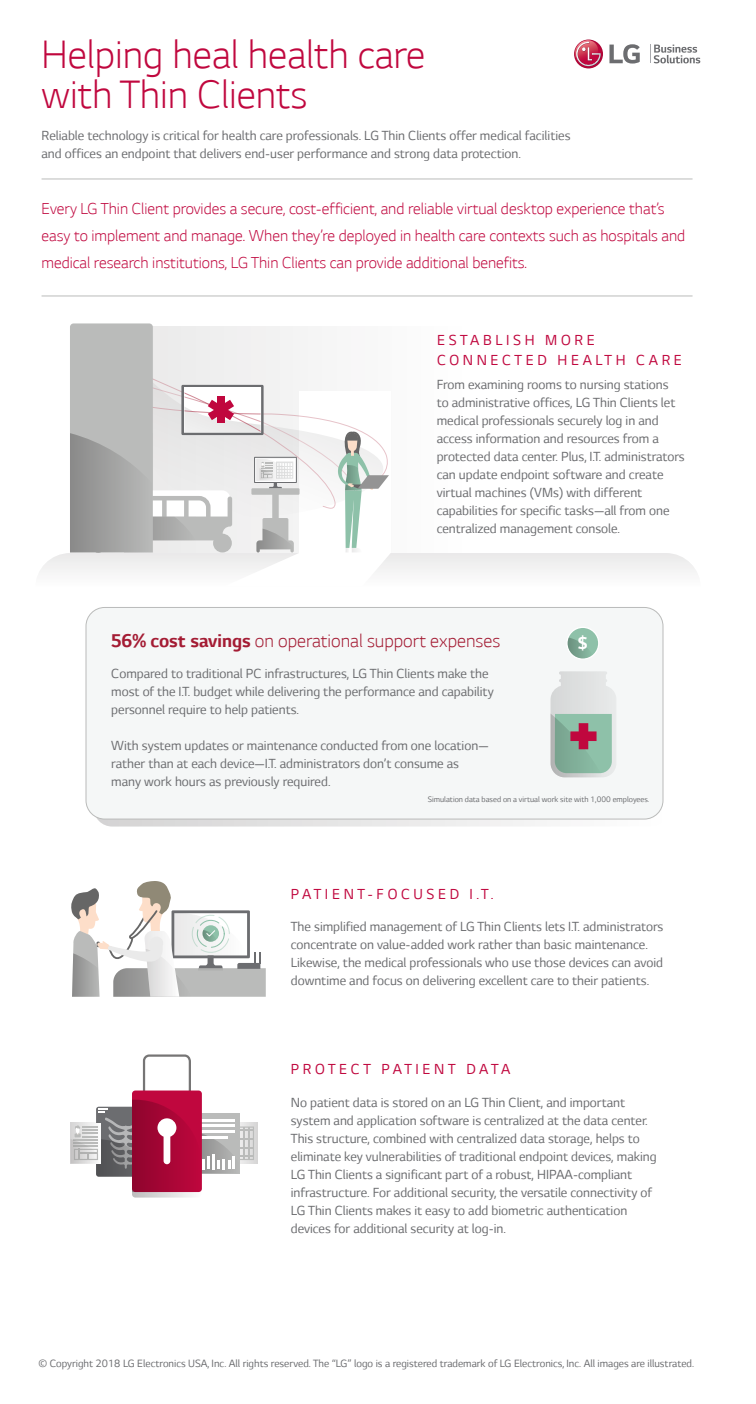
<style>
.page{position:relative;width:756px;height:1404px;background:#fff}
.page>*{position:absolute;margin:0;border:0;box-sizing:border-box;transform-origin:0 0}
.t1{font:300 45px/40.5px "LG Smart";color:#c0073e}
.t2{font:300 21px "LG Smart";color:#a41c34}
.t3{font:700 19.5px "LG Smart";color:#fff}
.t4{font:300 18px/27px "LG Smart";color:#c0073e}
.t5{font:16.5px/19.8px "LG Smart";letter-spacing:.22em;color:#c0073e}
.t6{font:15px/18px "LG Smart";color:#6c6d70}
.t7{font:12px "LG Smart";color:#6c6d70}
.t8{font:9px "LG Smart";color:#6c6d70}
.s1{font-weight:700}
</style>
<div class="page">
<svg style="left:94px;top:615px;width:576px;height:212px"></svg>
<div style="left:86px;top:607px;width:577px;height:212px;background:#f5f7f7;border-radius:19px"></div>
<div style="left:86px;top:607px;width:577px;height:212px;border:1px solid #babbba;border-radius:19px"></div>
<svg style="left:71px;top:881px;width:195px;height:116px"></svg>
<div style="left:227px;top:1123px;width:30px;height:40px;background:#d9d8d8"></div>
<div style="left:132px;top:1096px;width:70px;height:102px;background:linear-gradient(to right,#bcb8b9,#fcf9fa);border-radius:3px"></div>
<svg style="left:71px;top:1054px;width:183px;height:138px"></svg>
<svg style="left:40px;top:323px;width:656px;height:249px"></svg>
<hr style="left:42px;top:179px;width:651px;height:1px;background:#babbba">
<hr style="left:42px;top:296px;width:651px;height:1px;background:#babbba">
<svg style="left:567px;top:627px;width:32px;height:32px"></svg>
<svg style="left:568px;top:637px;width:25px;height:21px"></svg>
<div style="left:566px;top:627px;width:33px;height:33px;border:1px solid #fff;border-radius:50%"></div>
<svg style="left:551px;top:671px;width:65px;height:106px"></svg>
<svg style="left:609px;top:44px;width:31px;height:20px"></svg>
<svg style="left:574px;top:40px;width:29px;height:28px"></svg>
<svg style="left:574px;top:40px;width:27px;height:27px"></svg>
<svg style="left:650px;top:45px;width:50px;height:18px"></svg>
<h1 class="t1" style="left:42px;top:34px;width:385px">Helping heal health care with Thin Clients</h1>
<p class="t6" style="left:42px;top:127px;width:531px">Reliable technology is critical for health care professionals. LG Thin Clients offer medical facilities and offices an endpoint that delivers end-user performance and strong data protection.</p>
<p class="t4" style="left:42px;top:195px;width:645px">Every LG Thin Client provides a secure, cost-efficient, and reliable virtual desktop experience that’s easy to implement and manage. When they’re deployed in health care contexts such as hospitals and medical research institutions, LG Thin Clients can provide additional benefits.</p>
<p class="t5" style="left:437px;top:330px;width:246px">ESTABLISH MORE<br>CONNECTED HEALTH CARE</p>
<p class="t6" style="left:437px;top:376px;width:250px">From examining rooms to nursing stations<br>to administrative offices, LG Thin Clients let medical professionals securely log in and access information and resources from a protected data center. Plus, I.T. administrators can update endpoint software and create virtual machines (VMs) with different capabilities for specific tasks—all from one centralized management console.</p>
<h2 class="t2" style="left:111px;top:629px;width:391px"><span class="s1">56% cost savings</span> on operational support expenses</h2>
<p class="t6" style="left:111px;top:665px;width:384px">Compared to traditional PC infrastructures, LG Thin Clients make the most of the I.T. budget while delivering the performance and capability personnel require to help patients.</p>
<p class="t6" style="left:111px;top:737px;width:379px">With system updates or maintenance conducted from one location— rather than at each device—I.T. administrators don’t consume as many work hours as previously required.</p>
<h3 class="t3" style="left:578px;top:632px;width:11px">$</h3>
<p class="t8" style="left:428px;top:794px;width:223px">Simulation data based on a virtual work site with 1,000 employees.</p>
<p class="t5" style="left:291px;top:884px;width:204px">PATIENT-FOCUSED I.T.</p>
<p class="t6" style="left:291px;top:918px;width:374px">The simplified management of LG Thin Clients lets I.T. administrators concentrate on value-added work rather than basic maintenance.<br>Likewise, the medical professionals who use those devices can avoid downtime and focus on delivering excellent care to their patients.</p>
<p class="t5" style="left:291px;top:1059px;width:221px">PROTECT PATIENT DATA</p>
<p class="t6" style="left:291px;top:1094px;width:367px">No patient data is stored on an LG Thin Client, and important system and application software is centralized at the data center.<br>This structure, combined with centralized data storage, helps to eliminate key vulnerabilities of traditional endpoint devices, making LG Thin Clients a significant part of a robust, HIPAA-compliant infrastructure. For additional security, the versatile connectivity of LG Thin Clients makes it easy to add biometric authentication devices for additional security at log-in.</p>
<p class="t7" style="left:38px;top:1357px;width:657px">© Copyright 2018 LG Electronics USA, Inc. All rights reserved. The “LG” logo is a registered trademark of LG Electronics, Inc. All images are illustrated.</p>
</div>
